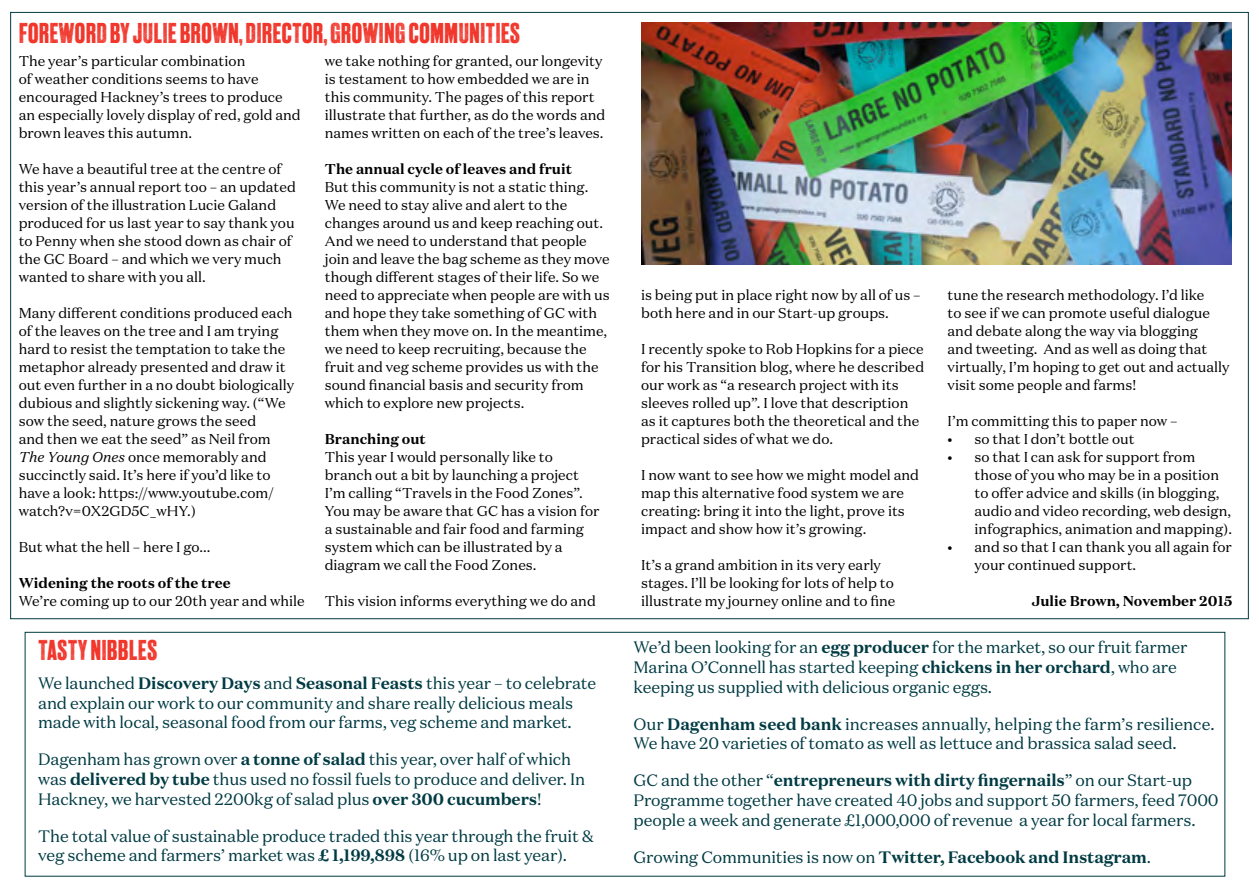
<style>
.page{position:relative;width:1259px;height:893px;background:#fff}
.page>*{position:absolute;margin:0;border:0;box-sizing:border-box;transform-origin:0 0}
.t1{font:700 27px "GC DRUK Condensed";letter-spacing:.025em;color:#f1362b}
.t2{font:16.5px/19.8px "Domaine Text";letter-spacing:-.01em;color:#003b43}
.t3{font:700 16.5px "Domaine Text";letter-spacing:-.01em;color:#003b43}
.t4{font:14.25px/18px "Domaine Text";color:#000}
.t5{font:700 14.25px "Domaine Text";color:#000}
.s1{font-style:italic}
.s2{font-weight:700}
.s3{font-weight:400}
</style>
<div class="page">
<img style="left:642px;top:23px;width:590px;height:242px">
<h1 class="t1" style="left:19px;top:15px;width:12px">FOREWOR</h1>
<h1 class="t1" style="left:97px;top:15px;width:96px">D BY JULIE BROWN</h1>
<h1 class="t1" style="left:239px;top:15px;width:18px">, DIRECTOR</h1>
<h1 class="t1" style="left:323px;top:15px;width:30px">, GROWING</h1>
<h1 class="t1" style="left:409px;top:15px;width:22px">COMMUNITIES</h1>
<p class="t4" style="left:19px;top:51px;width:283px">The year’s particular combination<br>of weather conditions seems to have encouraged Hackney’s trees to produce an especially lovely display of red, gold and brown leaves this autumn.</p>
<p class="t4" style="left:19px;top:159px;width:279px">We have a beautiful tree at the centre of this year’s annual report too – an updated version of the illustration Lucie Galand produced for us last year to say thank you to Penny when she stood down as chair of the GC Board – and which we very much wanted to share with you all.</p>
<p class="t4" style="left:19px;top:303px;width:277px">Many different conditions produced each of the leaves on the tree and I am trying hard to resist the temptation to take the metaphor already presented and draw it out even further in a no doubt biologically dubious and slightly sickening way. (“We sow the seed, nature grows the seed<br>and then we eat the seed” as Neil from <span class="s1">The Young Ones</span> once memorably and succinctly said. It’s here if you’d like to have a look: https://www.youtube.com/ watch?v=0X2GD5C_wHY.)</p>
<p class="t4" style="left:19px;top:537px;width:193px">But what the hell – here I go...</p>
<p class="t5" style="left:19px;top:573px;width:213px">Widening the roots of the tree</p>
<p class="t4" style="left:19px;top:591px;width:287px">We’re coming up to our 20th year and while</p>
<h1 class="t1" style="left:39px;top:632px;width:101px">TASTY NIBBLES</h1>
<p class="t4" style="left:325px;top:51px;width:282px">we take nothing for granted, our longevity is testament to how embedded we are in this community. The pages of this report illustrate that further, as do the words and names written on each of the tree’s leaves.</p>
<p class="t5" style="left:325px;top:159px;width:249px">The annual cycle of leaves and fruit</p>
<p class="t4" style="left:325px;top:177px;width:286px">But this community is not a static thing.<br>We need to stay alive and alert to the changes around us and keep reaching out.<br>And we need to understand that people join and leave the bag scheme as they move though different stages of their life. So we need to appreciate when people are with us and hope they take something of GC with them when they move on. In the meantime, we need to keep recruiting, because the fruit and veg scheme provides us with the sound financial basis and security from which to explore new projects.</p>
<p class="t5" style="left:325px;top:429px;width:103px">Branching out</p>
<p class="t4" style="left:325px;top:447px;width:276px">This year I would personally like to branch out a bit by launching a project I’m calling “Travels in the Food Zones”.<br>You may be aware that GC has a vision for a sustainable and fair food and farming system which can be illustrated by a diagram we call the Food Zones.</p>
<p class="t4" style="left:325px;top:591px;width:272px">This vision informs everything we do and</p>
<p class="t2" style="left:38px;top:673px;width:559px">We launched <span class="s2">Discovery Days</span> and <span class="s2">Seasonal Feasts</span> this year – to celebrate and explain our work to our community and share really delicious meals made with local, seasonal food from our farms, veg scheme and market.</p>
<p class="t2" style="left:38px;top:749px;width:548px">Dagenham has grown over <span class="s2">a tonne of salad</span> this year, over half of which was <span class="s2">delivered by tube</span> thus used no fossil fuels to produce and deliver. In<br>Hackney, we harvested 2200kg of salad plus <span class="s2">over 300 cucumbers</span>!</p>
<p class="t2" style="left:38px;top:826px;width:557px">The total value of sustainable produce traded this year through the fruit &amp; veg scheme and farmers’ market was <span class="s2">£ 1,199,898</span> (16% up on last year).</p>
<p class="t4" style="left:641px;top:286px;width:281px">is being put in place right now by all of us – both here and in our Start-up groups.</p>
<p class="t4" style="left:641px;top:340px;width:284px">I recently spoke to Rob Hopkins for a piece for his Transition blog, where he described our work as “a research project with its sleeves rolled up”. I love that description as it captures both the theoretical and the practical sides of what we do.</p>
<p class="t4" style="left:641px;top:466px;width:279px">I now want to see how we might model and map this alternative food system we are creating: bring it into the light, prove its impact and show how it’s growing.</p>
<p class="t4" style="left:641px;top:556px;width:256px">It’s a grand ambition in its very early stages. I’ll be looking for lots of help to illustrate my journey online and to fine</p>
<p class="t4" style="left:947px;top:286px;width:283px">tune the research methodology. I’d like<br>to see if we can promote useful dialogue and debate along the way via blogging<br>and tweeting. And as well as doing that virtually, I’m hoping to get out and actually visit some people and farms!</p>
<p class="t4" style="left:947px;top:412px;width:231px">I’m committing this to paper now –</p>
<p class="t4" style="left:947px;top:430px;width:188px">• so that I don’t bottle out</p>
<p class="t4" style="left:974px;top:448px;width:259px;text-indent:-27px">• so that I can ask for support from those of you who may be in a position to offer advice and skills (in blogging, audio and video recording, web design, infographics, animation and mapping).</p>
<p class="t4" style="left:974px;top:538px;width:259px;text-indent:-27px">• and so that I can thank you all again for your continued support.</p>
<p class="t5" style="left:1031px;top:592px;width:202px">Julie Brown, November 2015</p>
<p class="t2" style="left:633px;top:637px;width:555px">We’d been looking for an <span class="s2">egg producer</span> for the market, so our fruit farmer<br>Marina O’Connell has started keeping <span class="s2">chickens in her orchard</span>, who are keeping us supplied with delicious organic eggs.</p>
<p class="t2" style="left:633px;top:714px;width:582px">Our <span class="s2">Dagenham seed bank</span> increases annually, helping the farm’s resilience.<br>We have 20 varieties of tomato as well as lettuce and brassica salad seed.</p>
<p class="t2" style="left:633px;top:770px;width:586px">GC and the other “<span class="s2">entrepreneurs with dirty fingernails</span>” on our Start-up<br>Programme together have created 40 jobs and support 50 farmers, feed 7000 people a week and generate £1,000,000 of revenue a year for local farmers.</p>
<p class="t3" style="left:633px;top:846px;width:519px"><span class="s3">Growing Communities is now on</span> Twitter, Facebook and Instagram<span class="s3">.</span></p>
</div>
